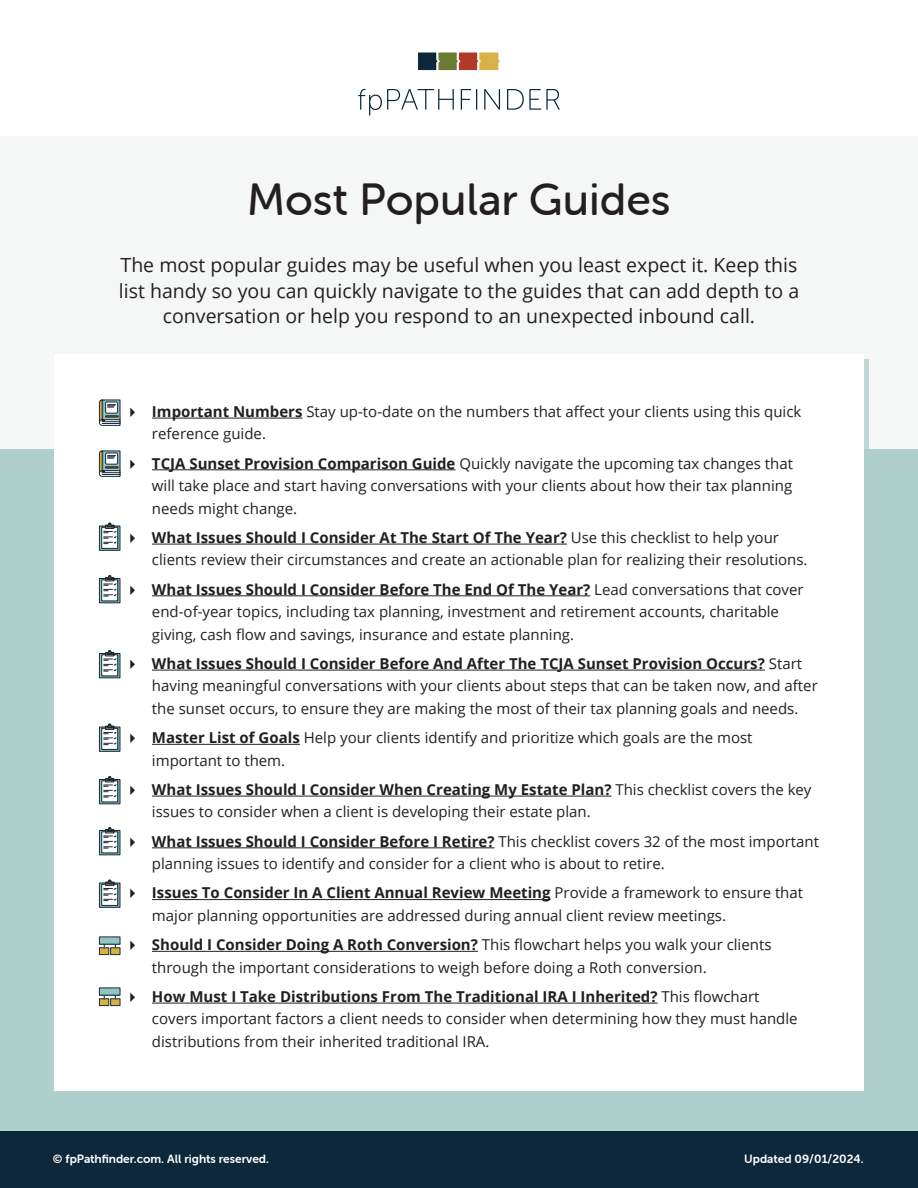
<style>
.page{position:relative;width:918px;height:1188px;background:#fff}
.page>*{position:absolute;margin:0;border:0;box-sizing:border-box;transform-origin:0 0}
.t1{font:45px "Museo Sans Rounded 500";color:#231f20}
.t2{font:19.5px/25.5px "Open Sans";color:#231f20;text-align:center}
.t3{font:15px/22.5px "Open Sans";color:#231f20}
.t4{font:12px "Museo Sans Rounded 700";color:#fff}
.s1{font-weight:700}
</style>
<div class="page">
<div style="left:0;top:136px;width:918px;height:429px;background:#f5f7f7"></div>
<div style="left:0;top:449px;width:918px;height:683px;background:#afcfcd"></div>
<div style="left:54px;top:354px;width:810px;height:737px;background:#fff"></div>
<svg style="left:358px;top:89px;width:96px;height:27px"></svg>
<svg style="left:461px;top:89px;width:16px;height:21px"></svg>
<svg style="left:484px;top:89px;width:16px;height:21px"></svg>
<svg style="left:507px;top:89px;width:53px;height:21px"></svg>
<svg style="left:418px;top:52px;width:82px;height:18px"></svg>
<div style="left:0;top:1132px;width:918px;height:56px;background:#0e283b"></div>
<hr style="left:152px;top:418px;width:151px;height:1px;background:#231f20">
<hr style="left:152px;top:469px;width:304px;height:1px;background:#231f20">
<hr style="left:152px;top:544px;width:415px;height:1px;background:#231f20">
<hr style="left:152px;top:595px;width:438px;height:1px;background:#231f20">
<hr style="left:152px;top:670px;width:613px;height:1px;background:#231f20">
<hr style="left:152px;top:744px;width:148px;height:1px;background:#231f20">
<hr style="left:152px;top:796px;width:460px;height:1px;background:#231f20">
<hr style="left:152px;top:847px;width:343px;height:1px;background:#231f20">
<hr style="left:152px;top:899px;width:399px;height:1px;background:#231f20">
<hr style="left:152px;top:951px;width:326px;height:1px;background:#231f20">
<hr style="left:152px;top:1003px;width:506px;height:1px;background:#231f20">
<svg style="left:99px;top:400px;width:21px;height:26px"></svg>
<svg style="left:99px;top:451px;width:21px;height:26px"></svg>
<svg style="left:99px;top:937px;width:21px;height:18px"></svg>
<svg style="left:99px;top:988px;width:21px;height:18px"></svg>
<svg style="left:99px;top:776px;width:21px;height:28px"></svg>
<svg style="left:99px;top:724px;width:21px;height:28px"></svg>
<svg style="left:99px;top:827px;width:21px;height:28px"></svg>
<svg style="left:99px;top:880px;width:21px;height:28px"></svg>
<svg style="left:99px;top:650px;width:21px;height:28px"></svg>
<svg style="left:99px;top:575px;width:21px;height:28px"></svg>
<svg style="left:99px;top:523px;width:21px;height:28px"></svg>
<p class="t1" style="left:247px;top:175px;width:425px">Most Popular Guides</p>
<p class="t2" style="left:119px;top:252px;width:682px">The most popular guides may be useful when you least expect it. Keep this list handy so you can quickly navigate to the guides that can add depth to a conversation or help you respond to an unexpected inbound call.</p>
<p class="t3" style="left:152px;top:400px;width:651px"><span class="s1">Important Numbers</span> Stay up-to-date on the numbers that affect your clients using this quick reference guide.</p>
<p class="t3" style="left:152px;top:452px;width:643px;text-align:justify"><span class="s1">TCJA Sunset Provision Comparison Guide</span> Quickly navigate the upcoming tax changes that will take place and start having conversations with your clients about how their tax planning needs might change.</p>
<p class="t3" style="left:152px;top:526px;width:657px"><span class="s1">What Issues Should I Consider At The Start Of The Year?</span> Use this checklist to help your clients review their circumstances and create an actionable plan for realizing their resolutions.</p>
<p class="t3" style="left:152px;top:578px;width:653px"><span class="s1">What Issues Should I Consider Before The End Of The Year?</span> Lead conversations that cover end-of-year topics, including tax planning, investment and retirement accounts, charitable giving, cash flow and savings, insurance and estate planning.</p>
<p class="t3" style="left:152px;top:652px;width:667px"><span class="s1">What Issues Should I Consider Before And After The TCJA Sunset Provision Occurs?</span> Start having meaningful conversations with your clients about steps that can be taken now, and after the sunset occurs, to ensure they are making the most of their tax planning goals and needs.</p>
<p class="t3" style="left:152px;top:726px;width:602px"><span class="s1">Master List of Goals</span> Help your clients identify and prioritize which goals are the most important to them.</p>
<p class="t3" style="left:152px;top:778px;width:661px"><span class="s1">What Issues Should I Consider When Creating My Estate Plan?</span> This checklist covers the key issues to consider when a client is developing their estate plan.</p>
<p class="t3" style="left:152px;top:830px;width:669px"><span class="s1">What Issues Should I Consider Before I Retire?</span> This checklist covers 32 of the most important planning issues to identify and consider for a client who is about to retire.</p>
<p class="t3" style="left:152px;top:881px;width:653px"><span class="s1">Issues To Consider In A Client Annual Review Meeting</span> Provide a framework to ensure that major planning opportunities are addressed during annual client review meetings.</p>
<p class="t3" style="left:152px;top:933px;width:621px"><span class="s1">Should I Consider Doing A Roth Conversion?</span> This flowchart helps you walk your clients through the important considerations to weigh before doing a Roth conversion.</p>
<p class="t3" style="left:152px;top:985px;width:647px"><span class="s1">How Must I Take Distributions From The Traditional IRA I Inherited?</span> This flowchart covers important factors a client needs to consider when determining how they must handle distributions from their inherited traditional IRA.</p>
<p class="t4" style="left:53px;top:1152px;width:218px">© fpPathfinder.com. All rights reserved.</p>
<p class="t4" style="left:744px;top:1152px;width:121px">Updated 09/01/2024.</p>
</div>
